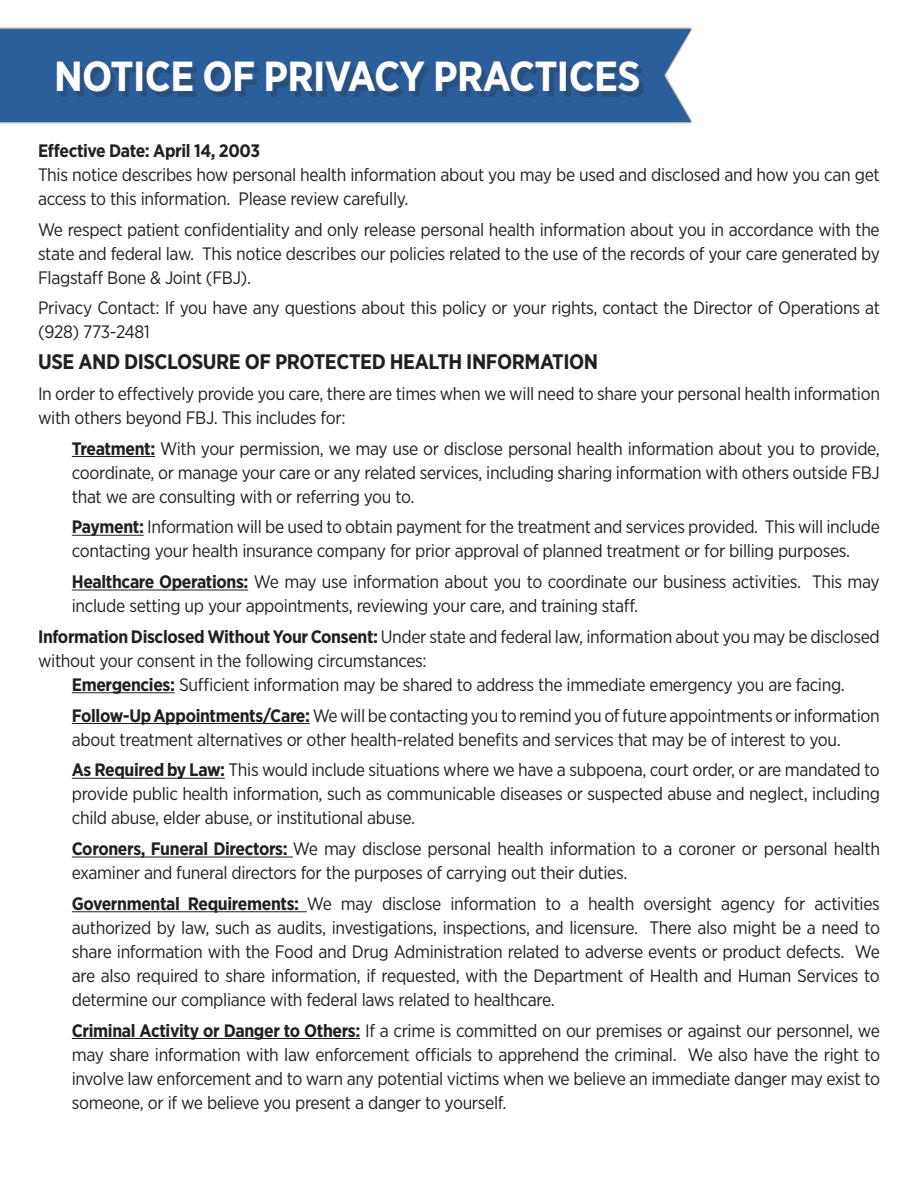
<style>
.page{position:relative;width:918px;height:1188px;background:#fff}
.page>*{position:absolute;margin:0;border:0;box-sizing:border-box;transform-origin:0 0}
.t1{font:700 42px "Gotham Narrow";letter-spacing:-.015em;color:#fff}
.t2{font:700 21px "Gotham Narrow";letter-spacing:-.02em;color:#231f20}
.t3{font:18px/24px "Gotham Narrow";letter-spacing:-.02em;color:#231f20}
.t4{font:700 18px "Gotham Narrow";letter-spacing:-.02em;color:#231f20}
.s1{font-weight:700}
</style>
<div class="page">
<hr style="left:72px;top:456px;width:83px;height:1px;background:#231f20">
<hr style="left:72px;top:535px;width:72px;height:1px;background:#231f20">
<hr style="left:72px;top:590px;width:176px;height:1px;background:#231f20">
<hr style="left:72px;top:692px;width:103px;height:1px;background:#231f20">
<hr style="left:72px;top:723px;width:238px;height:1px;background:#231f20">
<hr style="left:72px;top:778px;width:153px;height:1px;background:#231f20">
<hr style="left:72px;top:857px;width:221px;height:1px;background:#231f20">
<hr style="left:72px;top:911px;width:235px;height:1px;background:#231f20">
<hr style="left:72px;top:1038px;width:288px;height:1px;background:#231f20">
<div style="left:0;top:27px;width:693px;height:97px;background:#231f20;opacity:.75"></div>
<div style="left:0;top:29px;width:691px;height:93px;background:#2b5f9c"></div>
<div style="left:62px;top:66px;width:582px;height:31px;background:#231f20;opacity:.25"></div>
<p class="t1" style="left:54px;top:50px;width:588px">NOTICE OF PRIVACY PRACTICES</p>
<p class="t4" style="left:38px;top:139px;width:224px">Effective Date: April 14, 2003</p>
<p class="t3" style="left:38px;top:162px;width:843px">This notice describes how personal health information about you may be used and disclosed and how you can get access to this information. Please review carefully.</p>
<p class="t3" style="left:38px;top:217px;width:843px;text-align:justify">We respect patient confidentiality and only release personal health information about you in accordance with the state and federal law. This notice describes our policies related to the use of the records of your care generated by Flagstaff Bone &amp; Joint (FBJ).</p>
<p class="t3" style="left:38px;top:296px;width:843px">Privacy Contact: If you have any questions about this policy or your rights, contact the Director of Operations at (928) 773-2481</p>
<p class="t2" style="left:38px;top:348px;width:562px">USE AND DISCLOSURE OF PROTECTED HEALTH INFORMATION</p>
<p class="t3" style="left:38px;top:381px;width:843px">In order to effectively provide you care, there are times when we will need to share your personal health information with others beyond FBJ. This includes for:</p>
<p class="t3" style="left:72px;top:436px;width:810px;text-align:justify"><span class="s1">Treatment:</span> With your permission, we may use or disclose personal health information about you to provide, coordinate, or manage your care or any related services, including sharing information with others outside FBJ that we are consulting with or referring you to.</p>
<p class="t3" style="left:72px;top:515px;width:810px"><span class="s1">Payment:</span> Information will be used to obtain payment for the treatment and services provided. This will include contacting your health insurance company for prior approval of planned treatment or for billing purposes.</p>
<p class="t3" style="left:72px;top:570px;width:810px"><span class="s1">Healthcare Operations:</span> We may use information about you to coordinate our business activities. This may include setting up your appointments, reviewing your care, and training staff.</p>
<p class="t3" style="left:38px;top:624px;width:843px"><span class="s1">Information Disclosed Without Your Consent:</span> Under state and federal law, information about you may be disclosed without your consent in the following circumstances:</p>
<p class="t3" style="left:72px;top:672px;width:775px"><span class="s1">Emergencies:</span> Sufficient information may be shared to address the immediate emergency you are facing.</p>
<p class="t3" style="left:72px;top:703px;width:810px"><span class="s1">Follow-Up Appointments/Care:</span> We will be contacting you to remind you of future appointments or information about treatment alternatives or other health-related benefits and services that may be of interest to you.</p>
<p class="t3" style="left:72px;top:758px;width:810px;text-align:justify"><span class="s1">As Required by Law:</span> This would include situations where we have a subpoena, court order, or are mandated to provide public health information, such as communicable diseases or suspected abuse and neglect, including child abuse, elder abuse, or institutional abuse.</p>
<p class="t3" style="left:72px;top:837px;width:810px"><span class="s1">Coroners, Funeral Directors:</span> We may disclose personal health information to a coroner or personal health examiner and funeral directors for the purposes of carrying out their duties.</p>
<p class="t3" style="left:72px;top:891px;width:810px;text-align:justify"><span class="s1">Governmental Requirements:</span> We may disclose information to a health oversight agency for activities authorized by law, such as audits, investigations, inspections, and licensure. There also might be a need to share information with the Food and Drug Administration related to adverse events or product defects. We are also required to share information, if requested, with the Department of Health and Human Services to determine our compliance with federal laws related to healthcare.</p>
<p class="t3" style="left:72px;top:1018px;width:810px;text-align:justify"><span class="s1">Criminal Activity or Danger to Others:</span> If a crime is committed on our premises or against our personnel, we may share information with law enforcement officials to apprehend the criminal. We also have the right to involve law enforcement and to warn any potential victims when we believe an immediate danger may exist to someone, or if we believe you present a danger to yourself.</p>
</div>
